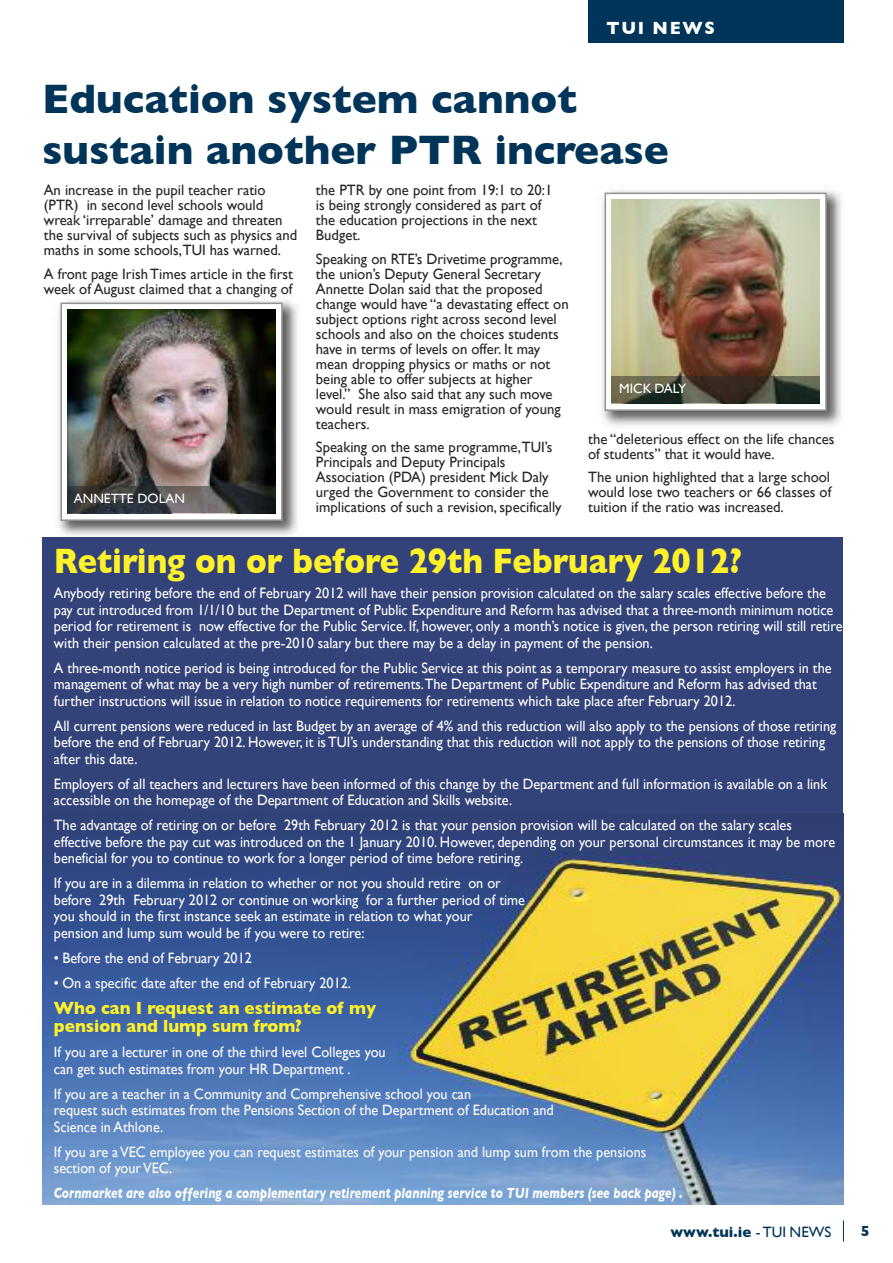
<style>
.page{position:relative;width:893px;height:1263px;background:#fff}
.page>*{position:absolute;margin:0;border:0;box-sizing:border-box;transform-origin:0 0}
.t1{font:700 42px/51px "Gill Sans";color:#003458}
.t2{font:700 36px "Gill Sans";color:#fff12a;scale:.9 1}
.t3{font:700 18px/18px "Gill Sans";color:#fff12a;scale:.95 1}
.t4{font:700 18px "Gill Sans";letter-spacing:.1em;color:#fff;scale:.95 1}
.t5{font:15px/16.5px "Gill Sans";color:#fff;scale:.95 1}
.t6{font:15px/15px "Gill Sans";color:#272627}
.t7{font:italic 700 15px "Gill Sans";color:#fff;scale:.8 1}
.t8{font:700 15px "Gill Sans";color:#003458}
.t9{font:13.5px "Gill Sans";color:#fff}
.s1{font-weight:400}
</style>
<div class="page">
<div style="left:588px;top:0;width:256px;height:43px;background:#003458"></div>
<svg style="left:843px;top:1220px;width:1px;height:22px"></svg>
<img style="left:58px;top:296px;width:240px;height:240px">
<svg style="left:109px;top:296px;width:13px;height:1px"></svg>
<div style="left:62px;top:304px;width:219px;height:215px;background:linear-gradient(to right,#fff,#fff)"></div>
<div style="left:61px;top:303px;width:222px;height:218px;border:2px solid #939393"></div>
<img style="left:68px;top:310px;width:207px;height:176px">
<svg style="left:275px;top:486px;width:1px;height:27px"></svg>
<img style="left:68px;top:486px;width:207px;height:27px">
<img style="left:602px;top:190px;width:240px;height:236px">
<div style="left:606px;top:194px;width:219px;height:215px;background:linear-gradient(to right,#fff,#fff)"></div>
<div style="left:605px;top:193px;width:222px;height:218px;border:2px solid #939393"></div>
<img style="left:612px;top:200px;width:207px;height:176px">
<svg style="left:819px;top:376px;width:1px;height:27px"></svg>
<img style="left:612px;top:376px;width:207px;height:27px">
<div style="left:43px;top:537px;width:800px;height:667px;background:#33437a"></div>
<img style="left:43px;top:852px;width:800px;height:352px">
<p class="t4" style="left:606px;top:18px;width:116px">tui NeWS</p>
<h1 class="t1" style="left:42px;top:73px;width:628px">education system cannot sustain another Ptr increase</h1>
<p class="t6" style="left:44px;top:183px;width:255px">An increase in the pupil teacher ratio (PTr) in second level schools would wreak ‘irreparable’ damage and threaten the survival of subjects such as physics and maths in some schools,TUi has warned.</p>
<p class="t6" style="left:44px;top:266px;width:251px">A front page irish Times article in the first week of August claimed that a changing of</p>
<p class="t9" style="left:74px;top:490px;width:113px">ANNeTTe DOLAN</p>
<p class="t6" style="left:316px;top:183px;width:238px">the PTr by one point from 19:1 to 20:1 is being strongly considered as part of the education projections in the next<br>Budget.</p>
<p class="t6" style="left:316px;top:251px;width:254px">Speaking on rTe’s Drivetime programme, the union’s Deputy General Secretary Annette Dolan said that the proposed change would have “a devastating effect on subject options right across second level schools and also on the choices students have in terms of levels on offer. it may mean dropping physics or maths or not being able to offer subjects at higher level.” She also said that any such move would result in mass emigration of young teachers.</p>
<p class="t6" style="left:316px;top:440px;width:247px">Speaking on the same programme,TUi’s Principals and Deputy Principals Association (PDA) president Mick Daly urged the Government to consider the implications of such a revision, specifically</p>
<p class="t6" style="left:588px;top:431px;width:248px">the “deleterious effect on the life chances of students” that it would have.</p>
<p class="t9" style="left:619px;top:380px;width:68px">MiCK DALY</p>
<p class="t6" style="left:588px;top:470px;width:245px;text-align:justify">The union highlighted that a large school would lose two teachers or 66 classes of tuition if the ratio was increased.</p>
<h2 class="t2" style="left:54px;top:540px;width:766px">retiring on or before 29th february 2012?</h2>
<p class="t5" style="left:54px;top:585px;width:832px">Anybody retiring before the end of February 2012 will have their pension provision calculated on the salary scales effective before the pay cut introduced from 1/1/10 but the Department of Public expenditure and reform has advised that a three-month minimum notice period for retirement is now effective for the Public Service. if, however, only a month’s notice is given, the person retiring will still retire with their pension calculated at the pre-2010 salary but there may be a delay in payment of the pension.</p>
<p class="t5" style="left:54px;top:659px;width:820px">A three-month notice period is being introduced for the Public Service at this point as a temporary measure to assist employers in the management of what may be a very high number of retirements.The Department of Public expenditure and reform has advised that further instructions will issue in relation to notice requirements for retirements which take place after February 2012.</p>
<p class="t5" style="left:54px;top:717px;width:825px">All current pensions were reduced in last Budget by an average of 4% and this reduction will also apply to the pensions of those retiring before the end of February 2012. However, it is TUi’s understanding that this reduction will not apply to the pensions of those retiring after this date.</p>
<p class="t5" style="left:54px;top:775px;width:815px">employers of all teachers and lecturers have been informed of this change by the Department and full information is available on a link accessible on the homepage of the Department of education and Skills website.</p>
<p class="t5" style="left:54px;top:817px;width:824px">The advantage of retiring on or before 29th February 2012 is that your pension provision will be calculated on the salary scales effective before the pay cut was introduced on the 1 January 2010. However, depending on your personal circumstances it may be more beneficial for you to continue to work for a longer period of time before retiring.</p>
<p class="t5" style="left:54px;top:875px;width:497px">if you are in a dilemma in relation to whether or not you should retire on or before 29th February 2012 or continue on working for a further period of time you should in the first instance seek an estimate in relation to what your<br>pension and lump sum would be if you were to retire:</p>
<p class="t5" style="left:54px;top:949px;width:210px">• Before the end of February 2012</p>
<p class="t5" style="left:54px;top:974px;width:314px">• On a specific date after the end of February 2012.</p>
<p class="t3" style="left:54px;top:999px;width:341px">Who can i request an estimate of my pension and lump sum from?</p>
<p class="t5" style="left:54px;top:1044px;width:351px">if you are a lecturer in one of the third level Colleges you can get such estimates from your Hr Department .</p>
<p class="t5" style="left:54px;top:1085px;width:528px">if you are a teacher in a Community and Comprehensive school you can<br>request such estimates from the Pensions Section of the Department of education and<br>Science in Athlone.</p>
<p class="t5" style="left:54px;top:1143px;width:625px">if you are aVeC employee you can request estimates of your pension and lump sum from the pensions section of yourVeC.</p>
<p class="t7" style="left:54px;top:1184px;width:788px">Cornmarket are also offering a complementary retirement planning service to TUI members (see back page) .</p>
<p class="t8" style="left:670px;top:1223px;width:162px">www.tui.ie <span class="s1">- TUi NeWS</span></p>
<p class="t8" style="left:861px;top:1222px;width:10px">5</p>
</div>
